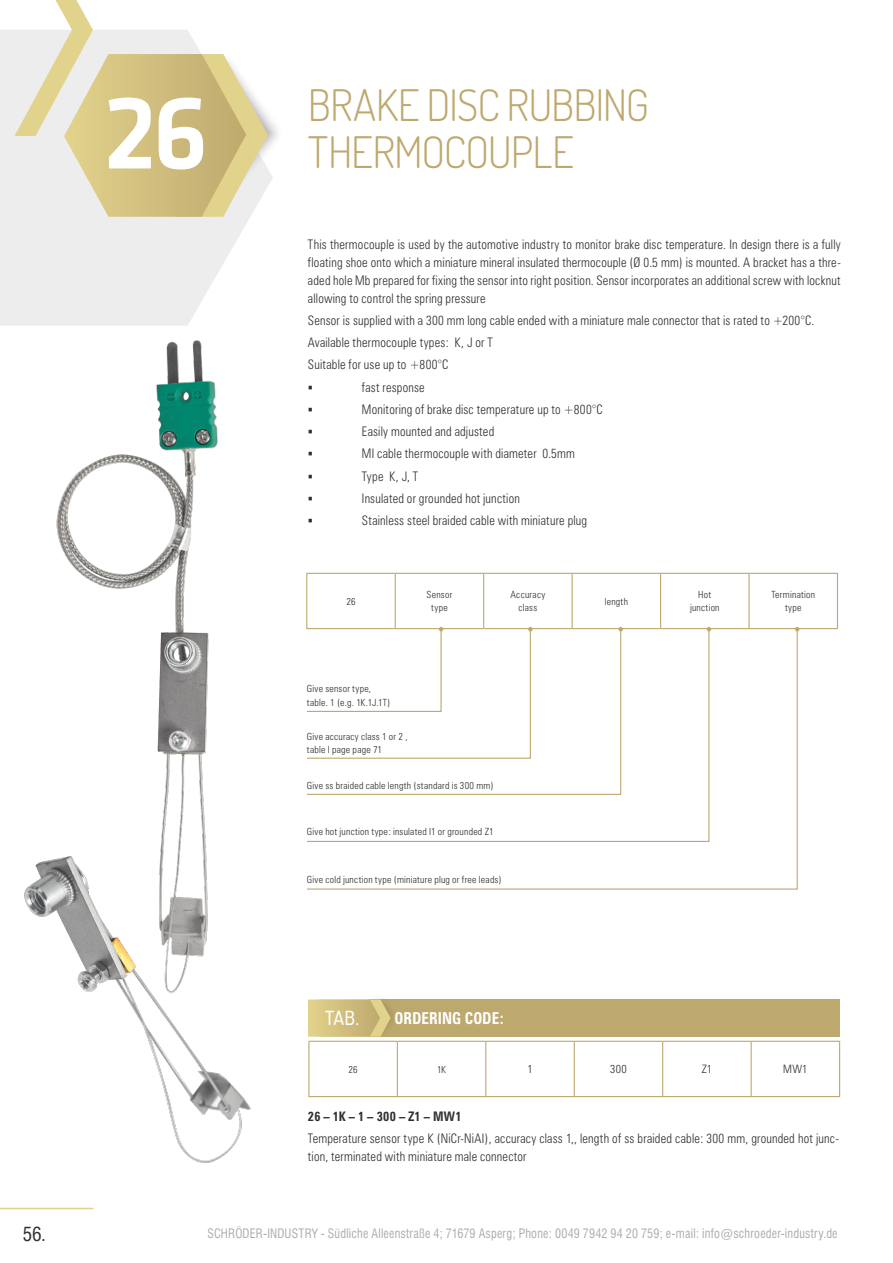
<style>
.page{position:relative;width:893px;height:1263px;background:#fff}
.page>*{position:absolute;margin:0;border:0;box-sizing:border-box;transform-origin:0 0}
.t1{font:500 108.15px "Klavika Basic";color:#fff}
.t2{font:300 43.5px/47.4px "Dosis";letter-spacing:-.02em;color:#bda96e}
.t3{font:500 19.5px "Dosis";color:#fff}
.t4{font:18px "Swis 721 Cn PL";color:#312f30}
.t5{font:700 15px "Zurich Cn PL";letter-spacing:.005em;color:#fff;scale:.92 1}
.t6{font:12px/18px "Zurich Lt Cn PL";letter-spacing:.015em;color:#312f30;text-align:justify;scale:.95 1}
.t7{font:12px "Swis 721 Cn PL";letter-spacing:.02em;color:#acadb1;scale:.95 1}
.t8{font:700 12px "Zurich Cn PL";letter-spacing:.025em;color:#312f30;scale:.95 1}
.t9{font:10.5px "Zurich Lt Cn PL";letter-spacing:.02em;color:#312f30}
.t10{font:9px/13.5px "Zurich Lt Cn PL";letter-spacing:.025em;color:#312f30;text-align:center}
</style>
<div class="page">
<svg style="left:307px;top:629px;width:491px;height:261px"></svg>
<svg style="left:795px;top:627px;width:4px;height:4px"></svg>
<svg style="left:307px;top:629px;width:403px;height:213px"></svg>
<svg style="left:707px;top:627px;width:4px;height:4px"></svg>
<hr style="left:306px;top:574px;width:1px;height:54px;background:#bda96e">
<hr style="left:306px;top:573px;width:89px;height:1px;background:#bda96e">
<hr style="left:395px;top:574px;width:1px;height:54px;background:#bda96e">
<hr style="left:395px;top:573px;width:89px;height:1px;background:#bda96e">
<hr style="left:484px;top:573px;width:88px;height:1px;background:#bda96e">
<hr style="left:483px;top:574px;width:1px;height:54px;background:#bda96e">
<hr style="left:572px;top:574px;width:1px;height:54px;background:#bda96e">
<hr style="left:572px;top:573px;width:89px;height:1px;background:#bda96e">
<hr style="left:572px;top:628px;width:89px;height:1px;background:#bda96e">
<hr style="left:661px;top:573px;width:88px;height:1px;background:#bda96e">
<hr style="left:661px;top:628px;width:88px;height:1px;background:#bda96e">
<hr style="left:660px;top:574px;width:1px;height:54px;background:#bda96e">
<hr style="left:748px;top:574px;width:2px;height:54px;background:#bda96e">
<hr style="left:749px;top:573px;width:89px;height:1px;background:#bda96e">
<hr style="left:837px;top:574px;width:1px;height:54px;background:#bda96e">
<hr style="left:749px;top:628px;width:89px;height:1px;background:#bda96e">
<svg style="left:306px;top:628px;width:316px;height:167px"></svg>
<svg style="left:618px;top:627px;width:5px;height:4px"></svg>
<svg style="left:0;top:30px;width:249px;height:296px;background:#efefef"></svg>
<div style="left:191px;top:53px;width:93px;height:166px;background:#fff"></div>
<svg style="left:15px;top:0;width:261px;height:217px"></svg>
<div style="left:369px;top:999px;width:471px;height:38px;background:#bda96e"></div>
<div style="left:366px;top:993px;width:35px;height:50px;background:#231f20;opacity:.7"></div>
<svg style="left:308px;top:999px;width:85px;height:38px"></svg>
<hr style="left:308px;top:1042px;width:1px;height:54px;background:#bda96e">
<hr style="left:308px;top:1041px;width:89px;height:1px;background:#bda96e">
<hr style="left:308px;top:1096px;width:89px;height:1px;background:#bda96e">
<hr style="left:397px;top:1042px;width:1px;height:54px;background:#bda96e">
<hr style="left:397px;top:1041px;width:89px;height:1px;background:#bda96e">
<hr style="left:486px;top:1041px;width:88px;height:1px;background:#bda96e">
<hr style="left:397px;top:1096px;width:89px;height:1px;background:#bda96e">
<hr style="left:486px;top:1096px;width:88px;height:1px;background:#bda96e">
<hr style="left:485px;top:1042px;width:1px;height:54px;background:#bda96e">
<hr style="left:574px;top:1042px;width:1px;height:54px;background:#bda96e">
<hr style="left:574px;top:1041px;width:89px;height:1px;background:#bda96e">
<hr style="left:574px;top:1096px;width:89px;height:1px;background:#bda96e">
<hr style="left:663px;top:1041px;width:88px;height:1px;background:#bda96e">
<hr style="left:663px;top:1096px;width:88px;height:1px;background:#bda96e">
<hr style="left:662px;top:1042px;width:1px;height:54px;background:#bda96e">
<hr style="left:751px;top:1042px;width:1px;height:54px;background:#bda96e">
<hr style="left:751px;top:1041px;width:89px;height:1px;background:#bda96e">
<hr style="left:839px;top:1042px;width:1px;height:54px;background:#bda96e">
<hr style="left:751px;top:1096px;width:89px;height:1px;background:#bda96e">
<img style="left:56px;top:340px;width:162px;height:498px">
<img style="left:24px;top:838px;width:227px;height:325px">
<hr style="left:0;top:1208px;width:94px;height:1px;background:#e1d28c">
<h1 class="t1" style="left:103px;top:71px;width:108px">1 22 64</h1>
<h2 class="t2" style="left:308px;top:80px;width:343px">BRAKE DISC RUBBING<br>THERMOCOUPLE</h2>
<p class="t6" style="left:308px;top:235px;width:562px">This thermocouple is used by the automotive industry to monitor brake disc temperature. In design there is a fully floating shoe onto which a miniature mineral insulated thermocouple (Ø 0.5 mm) is mounted. A bracket has a thre&shy;aded hole Mb prepared for fixing the sensor into right position. Sensor incorporates an additional screw with locknut allowing to control the spring pressure</p>
<p class="t6" style="left:308px;top:311px;width:535px">Sensor is supplied with a 300 mm long cable ended with a miniature male connector that is rated to +200°C.</p>
<p class="t6" style="left:308px;top:333px;width:196px">Available thermocouple types: K, J or T</p>
<p class="t6" style="left:308px;top:356px;width:150px">Suitable for use up to +800°C</p>
<p class="t6" style="left:362px;top:378px;width:68px">fast response</p>
<p class="t6" style="left:362px;top:400px;width:255px">Monitoring of brake disc temperature up to +800°C</p>
<p class="t6" style="left:362px;top:422px;width:141px">Easily mounted and adjusted</p>
<p class="t6" style="left:362px;top:445px;width:226px">MI cable thermocouple with diameter 0.5mm</p>
<p class="t6" style="left:362px;top:467px;width:61px">Type K, J, T</p>
<p class="t6" style="left:362px;top:489px;width:168px">Insulated or grounded hot junction</p>
<p class="t6" style="left:362px;top:511px;width:239px">Stainless steel braided cable with miniature plug</p>
<p class="t10" style="left:346px;top:594px;width:11px">26</p>
<p class="t10" style="left:427px;top:587px;width:27px">Sensor type</p>
<p class="t10" style="left:510px;top:587px;width:36px">Accuracy class</p>
<p class="t10" style="left:605px;top:594px;width:25px">length</p>
<p class="t10" style="left:690px;top:587px;width:31px">Hot junction</p>
<p class="t10" style="left:771px;top:587px;width:45px">Termination type</p>
<p class="t10" style="left:307px;top:682px;width:85px;text-align:left">Give sensor type, table. 1 (e.g. 1K.1J.1T)</p>
<p class="t10" style="left:307px;top:729px;width:102px;text-align:left">Give accuracy class 1 or 2 , table I page page 71</p>
<p class="t10" style="left:307px;top:779px;width:188px">Give ss braided cable length (standard is 300 mm)</p>
<p class="t10" style="left:307px;top:825px;width:188px">Give hot junction type: insulated I1 or grounded Z1</p>
<p class="t10" style="left:307px;top:873px;width:196px">Give cold junction type (miniature plug or free leads)</p>
<h3 class="t3" style="left:325px;top:1005px;width:36px">TAB.</h3>
<p class="t5" style="left:394px;top:1008px;width:120px">ORDERING CODE:</p>
<p class="t10" style="left:348px;top:1062px;width:11px">26</p>
<p class="t10" style="left:437px;top:1062px;width:11px">1K</p>
<p class="t9" style="left:527px;top:1062px;width:7px">1</p>
<p class="t9" style="left:610px;top:1062px;width:18px">300</p>
<p class="t9" style="left:702px;top:1062px;width:12px">Z1</p>
<p class="t9" style="left:783px;top:1062px;width:26px">MW1</p>
<p class="t8" style="left:308px;top:1108px;width:163px">26 – 1K – 1 – 300 – Z1 – MW1</p>
<p class="t6" style="left:308px;top:1129px;width:560px">Temperature sensor type K (NiCr-NiAI), accuracy class 1,, length of ss braided cable: 300 mm, grounded hot junc&shy;tion, terminated with miniature male connector</p>
<h3 class="t4" style="left:23px;top:1222px;width:25px">56.</h3>
<p class="t7" style="left:207px;top:1226px;width:665px">Schröder-Industry - Südliche Alleenstraße 4; 71679 Asperg; Phone: 0049 7942 94 20 759; e-mail: info@schroeder-industry.de</p>
</div>
